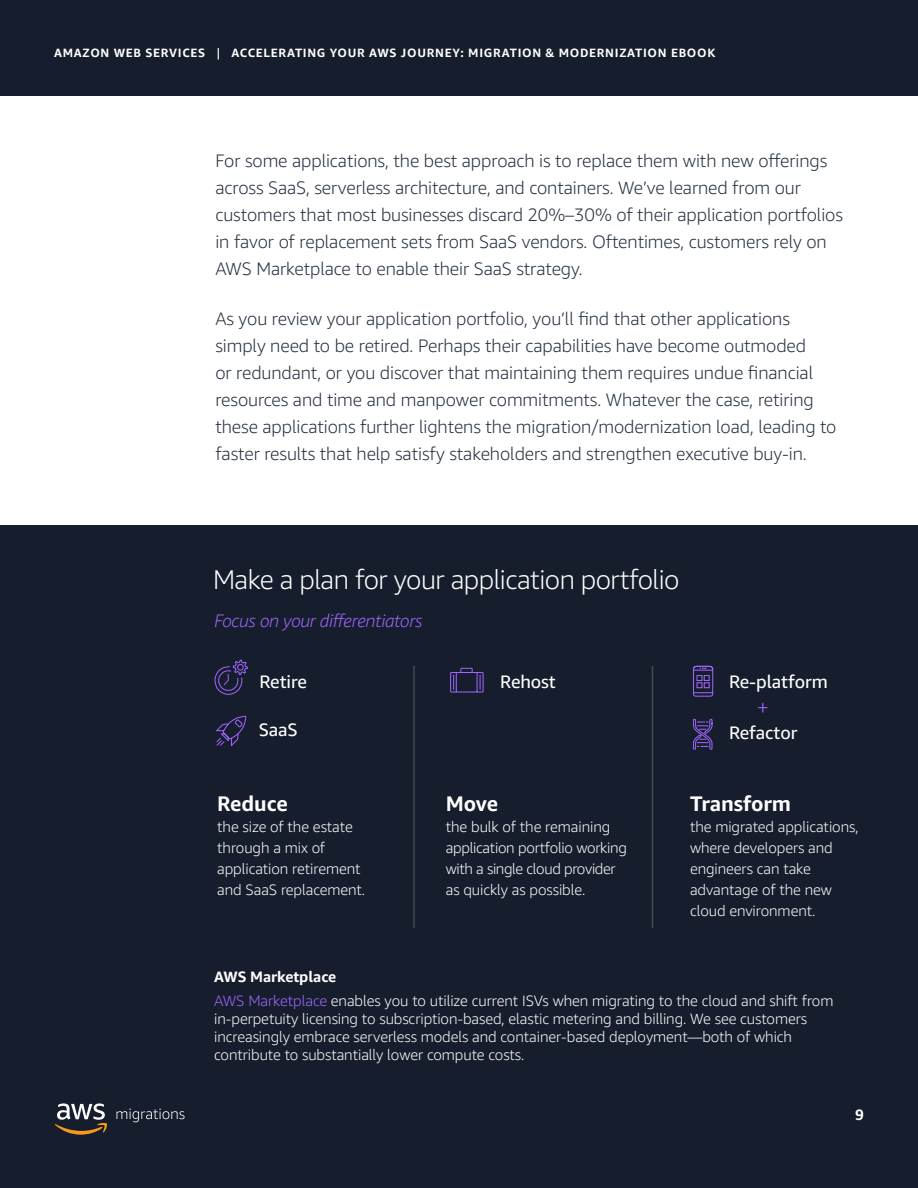
<style>
.page{position:relative;width:918px;height:1188px;background:#fff}
.page>*{position:absolute;margin:0;border:0;box-sizing:border-box;transform-origin:0 0}
.t1{font:300 27px "Amazon Ember";letter-spacing:-.02em;color:#fff}
.t2{font:700 21px "Amazon Ember";letter-spacing:-.005em;color:#fff}
.t3{font:300 21px "Amazon Ember";color:#a166ff}
.t4{font:300 18px/27px "Amazon Ember";letter-spacing:-.005em;color:#232f3e}
.t5{font:18px "Amazon Ember";letter-spacing:-.005em;color:#fff}
.t6{font:italic 300 18px "Amazon Ember";letter-spacing:-.02em;color:#a166ff}
.t7{font:300 15px/21px "Amazon Ember";letter-spacing:-.005em;color:#fff}
.t8{font:700 15px "Amazon Ember";color:#fff}
.t9{font:700 12px "Amazon Ember";letter-spacing:.06em;color:#fff}
.s1{font-weight:400}
.s2{font-weight:700}
.s3{color:#a166ff}
</style>
<div class="page">
<div style="left:0;top:0;width:918px;height:96px;background:#161e2d"></div>
<div style="left:0;top:525px;width:918px;height:663px;background:#161e2d"></div>
<svg style="left:450px;top:667px;width:34px;height:26px"></svg>
<svg style="left:693px;top:665px;width:21px;height:32px"></svg>
<svg style="left:693px;top:718px;width:20px;height:32px"></svg>
<svg style="left:214px;top:659px;width:34px;height:36px"></svg>
<svg style="left:216px;top:715px;width:31px;height:31px"></svg>
<hr style="left:413px;top:666px;width:2px;height:262px;background:#fff">
<hr style="left:652px;top:666px;width:1px;height:262px;background:#fff">
<svg style="left:55px;top:1104px;width:52px;height:31px"></svg>
<svg style="left:117px;top:1109px;width:68px;height:13px"></svg>
<p class="t9" style="left:54px;top:45px;width:663px">AMAZON WEB SERVICES <span class="s1">|</span> ACCELERATING YOUR AWS JOURNEY: MIGRATION &amp; MODERNIZATION EBOOK</p>
<p class="t4" style="left:215px;top:148px;width:629px">For some applications, the best approach is to replace them with new offerings across SaaS, serverless architecture, and containers. We’ve learned from our customers that most businesses discard 20%–30% of their application portfolios in favor of replacement sets from SaaS vendors. Oftentimes, customers rely on AWS Marketplace to enable their SaaS strategy.</p>
<p class="t4" style="left:215px;top:305px;width:623px">As you review your application portfolio, you’ll find that other applications simply need to be retired. Perhaps their capabilities have become outmoded<br>or redundant, or you discover that maintaining them requires undue financial resources and time and manpower commitments. Whatever the case, retiring these applications further lightens the migration/modernization load, leading to faster results that help satisfy stakeholders and strengthen executive buy-in.</p>
<h1 class="t1" style="left:213px;top:563px;width:468px">Make a plan for your application portfolio</h1>
<p class="t6" style="left:214px;top:610px;width:210px">Focus on your differentiators</p>
<p class="t5" style="left:260px;top:670px;width:49px">Retire</p>
<p class="t5" style="left:259px;top:719px;width:41px">SaaS</p>
<p class="t5" style="left:500px;top:671px;width:57px">Rehost</p>
<p class="t5" style="left:729px;top:670px;width:100px">Re-platform</p>
<p class="t3" style="left:757px;top:694px;width:14px">+</p>
<p class="t5" style="left:729px;top:721px;width:70px">Refactor</p>
<p class="t2" style="left:217px;top:791px;width:72px">Reduce</p>
<p class="t7" style="left:217px;top:817px;width:149px">the size of the estate through a mix of application retirement and SaaS replacement.</p>
<p class="t2" style="left:446px;top:791px;width:54px">Move</p>
<p class="t7" style="left:446px;top:817px;width:183px">the bulk of the remaining application portfolio working with a single cloud provider as quickly as possible.</p>
<p class="t2" style="left:690px;top:791px;width:103px">Transform</p>
<p class="t7" style="left:690px;top:817px;width:170px">the migrated applications, where developers and engineers can take advantage of the new cloud environment.</p>
<p class="t7" style="left:214px;top:965px;width:621px;line-height:24px"><span class="s2">AWS Marketplace<br></span><span class="s3">AWS Marketplace</span> enables you to utilize current ISVs when migrating to the cloud and shift from</p>
<p class="t7" style="left:214px;top:1010px;width:594px;line-height:18px">in-perpetuity licensing to subscription-based, elastic metering and billing. We see customers increasingly embrace serverless models and container-based deployment—both of which contribute to substantially lower compute costs.</p>
<p class="t8" style="left:855px;top:1106px;width:10px">9</p>
</div>
